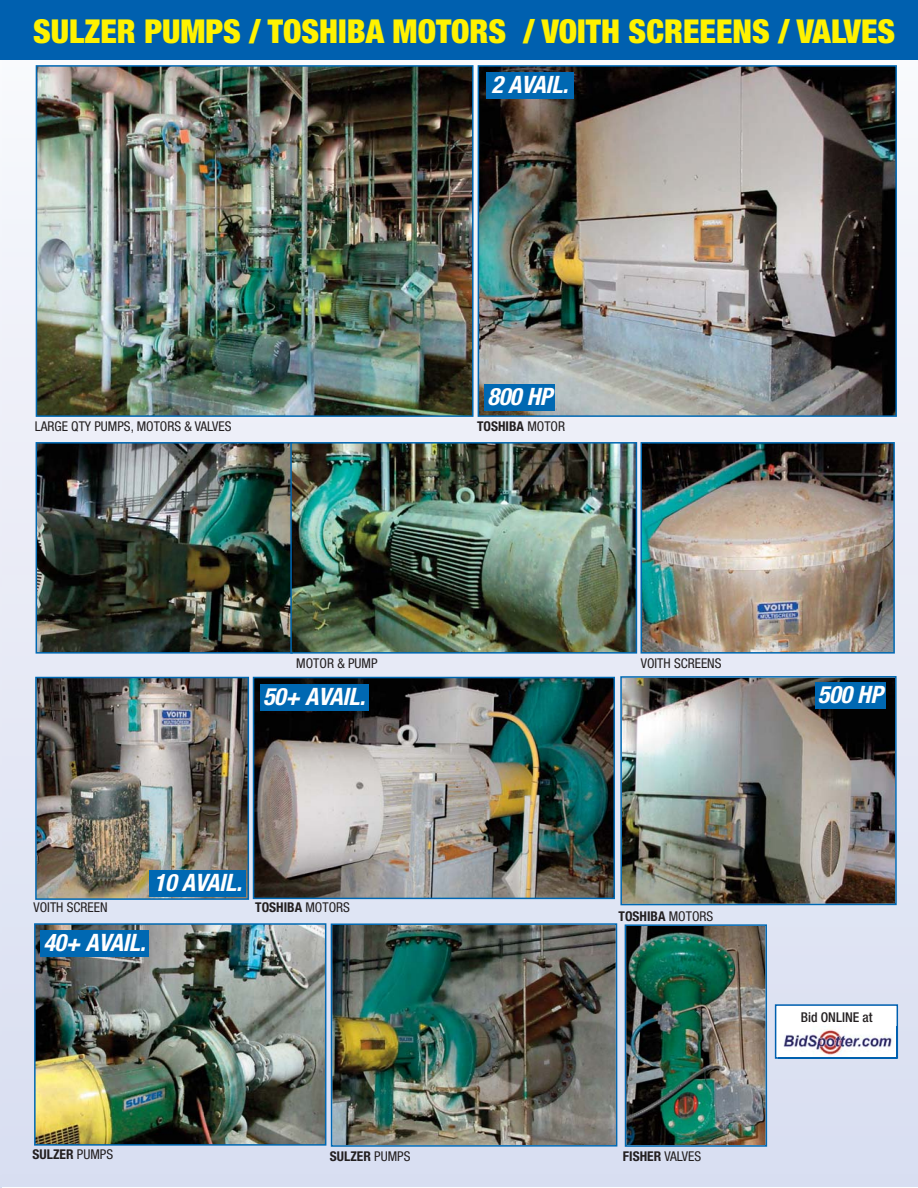
<style>
.page{position:relative;width:918px;height:1188px;background:#fff}
.page>*{position:absolute;margin:0;border:0;box-sizing:border-box;transform-origin:0 0}
.t1{font:900 condensed 33px "Helvetica Neue";color:#fff200}
.t2{font:italic 700 condensed 24px "Helvetica Neue";letter-spacing:-.02em;color:#fff}
.t3{font:700 condensed 13.5px "Helvetica Neue";color:#231f20}
.t4{font:condensed 13.5px "Helvetica Neue";color:#231f20}
.t5{font:500 condensed 13.5px "Helvetica Neue";color:#231f20}
.s1{font-weight:400}
</style>
<div class="page">
<div style="left:0;top:0;width:918px;height:1186px;background:linear-gradient(to bottom,#f9fafc,#d5dcf0)"></div>
<svg style="left:0;top:60px;width:2px;height:1127px"></svg>
<div style="left:776px;top:1006px;width:121px;height:51px;background:#fff"></div>
<div style="left:775px;top:1004px;width:123px;height:55px;border:2px solid #0060af"></div>
<img style="left:779px;top:1026px;width:119px;height:32px">
<img style="left:39px;top:68px;width:432px;height:346px">
<div style="left:36px;top:65px;width:438px;height:352px;border:2px solid #0068b2"></div>
<img style="left:481px;top:68px;width:413px;height:346px">
<div style="left:478px;top:65px;width:419px;height:352px;border:2px solid #0068b2"></div>
<img style="left:39px;top:445px;width:251px;height:206px">
<div style="left:36px;top:442px;width:257px;height:212px;border:2px solid #0068b2"></div>
<img style="left:293px;top:445px;width:341px;height:206px">
<div style="left:290px;top:442px;width:347px;height:212px;border:2px solid #0068b2"></div>
<img style="left:644px;top:445px;width:248px;height:206px">
<div style="left:641px;top:442px;width:254px;height:212px;border:2px solid #0068b2"></div>
<img style="left:38px;top:680px;width:208px;height:217px">
<div style="left:35px;top:677px;width:214px;height:223px;border:2px solid #0068b2"></div>
<img style="left:256px;top:680px;width:356px;height:216px">
<div style="left:253px;top:677px;width:362px;height:222px;border:2px solid #0068b2"></div>
<img style="left:37px;top:926px;width:286px;height:217px">
<div style="left:34px;top:923px;width:292px;height:223px;border:2px solid #0068b2"></div>
<img style="left:334px;top:926px;width:280px;height:218px">
<div style="left:331px;top:923px;width:286px;height:224px;border:2px solid #0068b2"></div>
<img style="left:628px;top:927px;width:136px;height:217px">
<div style="left:625px;top:924px;width:142px;height:223px;border:2px solid #0068b2"></div>
<img style="left:623px;top:679px;width:271px;height:223px">
<div style="left:620px;top:676px;width:277px;height:229px;border:2px solid #0068b2"></div>
<div style="left:0;top:0;width:918px;height:60px;background:#0060af"></div>
<div style="left:484px;top:384px;width:71px;height:26px;background:#0068b2"></div>
<div style="left:815px;top:683px;width:71px;height:26px;background:#0068b2"></div>
<div style="left:486px;top:72px;width:87px;height:27px;background:#0068b2"></div>
<div style="left:149px;top:870px;width:97px;height:26px;background:#0068b2"></div>
<div style="left:260px;top:684px;width:108px;height:26px;background:#0068b2"></div>
<div style="left:40px;top:931px;width:109px;height:26px;background:#0068b2"></div>
<h1 class="t1" style="left:33px;top:20px;width:863px">SULZER PUMPS / TOSHIBA MOTORS / VOITH SCREEENS / VALVES</h1>
<h2 class="t2" style="left:491px;top:76px;width:83px">2 AVAIL.</h2>
<p class="t4" style="left:35px;top:421px;width:198px">LARGE QTY PUMPS, MOTORS &amp; VALVES</p>
<h2 class="t2" style="left:487px;top:387px;width:71px">800 HP</h2>
<p class="t3" style="left:477px;top:421px;width:90px">TOSHIBA <span class="s1">MOTOR</span></p>
<p class="t4" style="left:296px;top:658px;width:83px">MOTOR &amp; PUMP</p>
<p class="t4" style="left:641px;top:658px;width:82px">VOITH SCREENS</p>
<h2 class="t2" style="left:263px;top:688px;width:108px">50+ AVAIL.</h2>
<h2 class="t2" style="left:154px;top:874px;width:94px">10 AVAIL.</h2>
<p class="t4" style="left:34px;top:903px;width:76px">VOITH SCREEN</p>
<p class="t3" style="left:255px;top:903px;width:96px">TOSHIBA <span class="s1">MOTORS</span></p>
<h2 class="t2" style="left:43px;top:934px;width:108px">40+ AVAIL.</h2>
<p class="t3" style="left:619px;top:911px;width:96px">TOSHIBA <span class="s1">MOTORS</span></p>
<p class="t3" style="left:33px;top:1149px;width:82px">SULZER <span class="s1">PUMPS</span></p>
<p class="t3" style="left:330px;top:1151px;width:82px">SULZER <span class="s1">PUMPS</span></p>
<p class="t3" style="left:623px;top:1151px;width:80px">FISHER <span class="s1">VALVES</span></p>
<h2 class="t2" style="left:818px;top:686px;width:71px">500 HP</h2>
<p class="t5" style="left:801px;top:1013px;width:73px">Bid ONLINE at</p>
</div>
